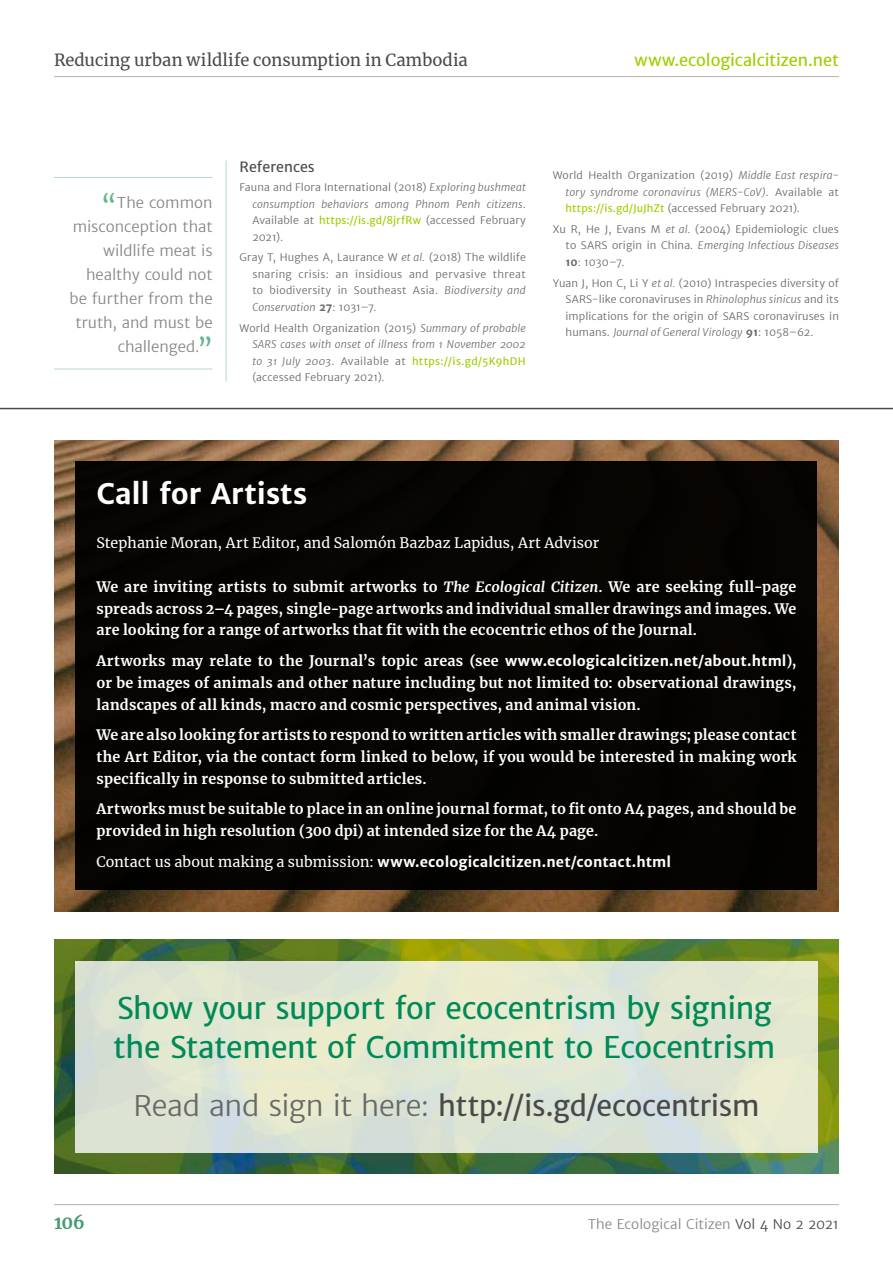
<style>
.page{position:relative;width:893px;height:1263px;background:#fff}
.page>*{position:absolute;margin:0;border:0;box-sizing:border-box;transform-origin:0 0}
.t1{font:30px/39px "Merriweather Sans";letter-spacing:-.015em;color:#008a57}
.t2{font:28.5px "Merriweather Sans";letter-spacing:-.015em;color:#4a4a49}
.t3{font:700 28.5px "Merriweather Sans";letter-spacing:-.01em;color:#fff}
.t4{font:700 18px "Merriweather";color:#449c70}
.t5{font:16.5px "Merriweather";letter-spacing:.005em;color:#4a4a49}
.t6{font:16.5px "Merriweather Sans";letter-spacing:-.005em;color:#a0ce00}
.t7{font:300 15px/24px "Merriweather Sans";color:#878786;text-align:right}
.t8{font:700 14.25px/21.9px "Merriweather";letter-spacing:.015em;color:#fff;text-align:justify}
.t9{font:700 14.25px "Merriweather Sans";letter-spacing:.005em;color:#fff}
.t10{font:14.25px "Merriweather";letter-spacing:.005em;color:#fff}
.Headings_-_notes_ref{font:14.25px "Merriweather Sans";letter-spacing:.005em;color:#4a4a49}
.t11{font:300 13.5px "Merriweather Sans";color:#878786}
.References{font:300 10.5px/16.5px "Merriweather Sans";letter-spacing:.015em;color:#696968;text-align:justify}
.References-2{font:italic 300 10.5px/16.5px "Merriweather Sans";letter-spacing:.015em;color:#696968;text-align:justify}
.s1{font-family:"Merriweather";font-weight:700;font-size:22.5px;color:#64b78c}
.s2{font-style:italic}
.s3{font-weight:400;color:#a0ce00}
.s4{font-weight:700}
.s5{font-style:normal}
.s6{font-weight:400;font-style:normal;color:#a0ce00}
.s7{font-family:"Merriweather Sans"}
.s8{font-family:"Merriweather";font-weight:400}
.s9{font-weight:300;color:#696968}
.s10{color:#4a4a49}
</style>
<div class="page">
<hr style="left:54px;top:76px;width:785px;height:1px;background:#bbb">
<hr style="left:226px;top:160px;width:1px;height:221px;background:#b6dbc5">
<hr style="left:54px;top:1204px;width:785px;height:1px;background:#bbb">
<hr style="left:54px;top:177px;width:159px;height:1px;background:#b6dbc5">
<hr style="left:54px;top:369px;width:159px;height:1px;background:#b6dbc5">
<hr style="left:0;top:408px;width:893px;height:1px;background:#4a4a49">
<img style="left:54px;top:440px;width:785px;height:471px">
<div style="left:75px;top:461px;width:742px;height:429px;background:#070402"></div>
<img style="left:54px;top:939px;width:785px;height:235px">
<svg style="left:75px;top:961px;width:743px;height:191px;background:#dfe5d2"></svg>
<p class="t5" style="left:54px;top:49px;width:415px">Reducing urban wildlife consumption in Cambodia</p>
<p class="t6" style="left:634px;top:50px;width:206px">www.ecologicalcitizen.net</p>
<p class="t7" style="left:69px;top:190px;width:145px"><span class="s1">“</span>The common misconception that wildlife meat is healthy could not be further from the truth, and must be challenged.<span class="s1">”</span></p>
<p class="Headings_-_notes_ref" style="left:240px;top:157px;width:77px">References</p>
<p class="References" style="left:252px;top:179px;width:275px;text-indent:-13px">Fauna and Flora International (2018) <span class="s2">Exploring bushmeat consumption behaviors among Phnom Penh citizens</span>.<br>Available at <span class="s3">https://is.gd/8jrfRw</span> (accessed February 2021).</p>
<p class="References" style="left:252px;top:249px;width:275px;text-indent:-13px">Gray T, Hughes A, Laurance W <span class="s2">et al.</span> (2018) The wildlife snaring crisis: an insidious and pervasive threat to biodiversity in Southeast Asia. <span class="s2">Biodiversity and Conservation</span> <span class="s4">27</span>: 1031–7.</p>
<p class="References-2" style="left:252px;top:319px;width:275px;text-indent:-13px"><span class="s5">World Health Organization (2015)</span> Summary of probable SARS cases with onset of illness from 1 November 2002 to 31 July 2003<span class="s5">. Available at</span> <span class="s6">https://is.gd/5K9hDH </span><span class="s5">(accessed February 2021).</span></p>
<p class="References" style="left:566px;top:167px;width:275px;text-indent:-13px">World Health Organization (2019) <span class="s2">Middle East respira&shy;tory syndrome coronavirus (MERS-CoV)</span>. Available at <span class="s3">https://is.gd/JuJhZt</span> (accessed February 2021).</p>
<p class="References" style="left:566px;top:221px;width:275px;text-indent:-13px">Xu R, He J, Evans M <span class="s2">et al.</span> (2004) Epidemiologic clues to SARS origin in China. <span class="s2">Emerging Infectious Diseases </span><span class="s4">10</span>: 1030–7.</p>
<p class="References" style="left:566px;top:274px;width:275px;text-indent:-13px">Yuan J, Hon C, Li Y <span class="s2">et al.</span> (2010) Intraspecies diversity of SARS-like coronaviruses in <span class="s2">Rhinolophus sinicus</span> and its implications for the origin of SARS coronaviruses in humans. <span class="s2">Journal of General Virology</span> <span class="s4">91</span>: 1058–62.</p>
<p class="t3" style="left:97px;top:475px;width:212px">Call for Artists</p>
<p class="t10" style="left:97px;top:533px;width:504px">Stephanie Moran, Art Editor, and Salomón Bazbaz Lapidus, Art Advisor</p>
<p class="t8" style="left:97px;top:575px;width:701px">We are inviting artists to submit artworks to <span class="s2">The Ecological Citizen</span>. We are seeking full-page spreads across 2–4 pages, single-page artworks and individual smaller drawings and images. We are looking for a range of artworks that fit with the ecocentric ethos of the Journal.</p>
<p class="t8" style="left:97px;top:649px;width:701px">Artworks may relate to the Journal’s topic areas (see <span class="s7">www.ecologicalcitizen.net/about.html</span>), or be images of animals and other nature including but not limited to: observational drawings, landscapes of all kinds, macro and cosmic perspectives, and animal vision.</p>
<p class="t8" style="left:97px;top:724px;width:701px">We are also looking for artists to respond to written articles with smaller drawings; please contact the Art Editor, via the contact form linked to below, if you would be interested in making work specifically in response to submitted articles.</p>
<p class="t8" style="left:97px;top:798px;width:701px">Artworks must be suitable to place in an online journal format, to fit onto A4 pages, and should be provided in high resolution (300 dpi) at intended size for the A4 page.</p>
<p class="t9" style="left:97px;top:852px;width:576px"><span class="s8">Contact us about making a submission:</span> www.ecologicalcitizen.net/contact.html</p>
<p class="t1" style="left:113px;top:988px;width:664px">Show your support for ecocentrism by signing the Statement of Commitment to Ecocentrism</p>
<p class="t2" style="left:134px;top:1087px;width:627px"><span class="s9">Read and sign it here:</span> http://is.gd/ecocentrism</p>
<p class="t4" style="left:54px;top:1210px;width:32px">106</p>
<p class="t11" style="left:588px;top:1215px;width:253px">The Ecological Citizen <span class="s10">Vol 4 No 2 2021</span></p>
</div>
